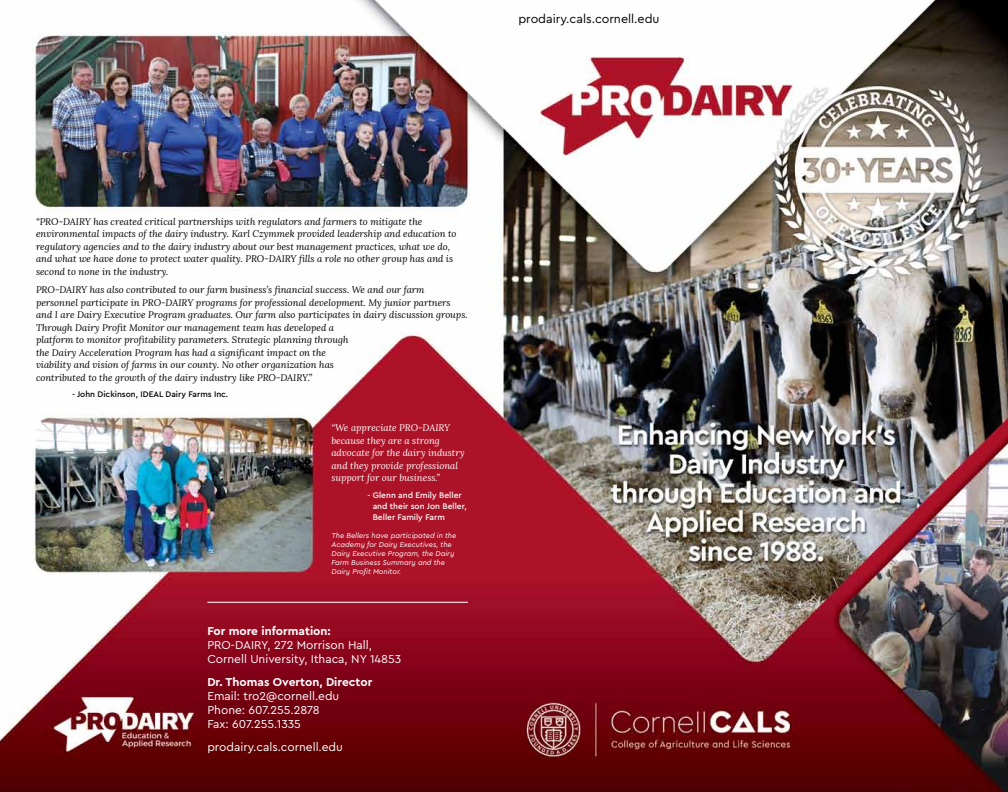
<style>
.page{position:relative;width:1008px;height:792px;background:#fff}
.page>*{position:absolute;margin:0;border:0;box-sizing:border-box;transform-origin:0 0}
.t1{font:12.5px "Cera PRO";color:#000}
.t2{font:12px/14px "Cera PRO";color:#fff}
.t3{font:700 12px "Cera PRO";color:#fff}
.t4{font:italic 9.5px/12.5px "Lora";color:#000}
.t5{font:italic 9.5px/12.5px "Lora";color:#fff}
.t6{font:500 8.5px/11px "Cera PRO";color:#fff}
.t7{font:500 8.5px "Cera PRO";color:#000}
.t8{font:italic 7.5px/9px "Cera PRO";color:#fff}
</style>
<div class="page">
<img style="left:0;top:0;width:1008px;height:792px">
<hr style="left:207px;top:602px;width:261px;height:1px;background:#fff">
<h1 class="t1" style="left:518px;top:10px;width:143px">prodairy.cals.cornell.edu</h1>
<p class="t4" style="left:36px;top:215px;width:422px">“PRO-DAIRY has created critical partnerships with regulators and farmers to mitigate the environmental impacts of the dairy industry. Karl Czymmek provided leadership and education to regulatory agencies and to the dairy industry about our best management practices, what we do, and what we have done to protect water quality. PRO-DAIRY fills a role no other group has and is second to none in the industry.</p>
<p class="t4" style="left:36px;top:284px;width:433px">PRO-DAIRY has also contributed to our farm business’s financial success. We and our farm personnel participate in PRO-DAIRY programs for professional development. My junior partners and I are Dairy Executive Program graduates. Our farm also participates in dairy discussion groups.<br>Through Dairy Profit Monitor our management team has developed a<br>platform to monitor profitability parameters. Strategic planning through<br>the Dairy Acceleration Program has had a significant impact on the<br>viability and vision of farms in our county. No other organization has<br>contributed to the growth of the dairy industry like PRO-DAIRY.”</p>
<p class="t7" style="left:72px;top:389px;width:158px">- John Dickinson, IDEAL Dairy Farms Inc.</p>
<p class="t5" style="left:331px;top:421px;width:135px">“We appreciate PRO-DAIRY because they are a strong advocate for the dairy industry and they provide professional support for our business.”</p>
<p class="t6" style="left:373px;top:489px;width:96px;text-indent:-5px">- Glenn and Emily Beller and their son Jon Beller,<br>Beller Family Farm</p>
<p class="t8" style="left:331px;top:531px;width:126px">The Bellers have participated in the<br>Academy for Dairy Executives, the<br>Dairy Executive Program, the Dairy<br>Farm Business Summary and the<br>Dairy Profit Monitor.</p>
<p class="t3" style="left:207px;top:623px;width:125px">For more information:</p>
<p class="t2" style="left:207px;top:637px;width:195px">PRO-DAIRY, 272 Morrison Hall,<br>Cornell University, Ithaca, NY 14853</p>
<p class="t3" style="left:207px;top:674px;width:167px">Dr. Thomas Overton, Director</p>
<p class="t2" style="left:207px;top:688px;width:134px">Email: tro2@cornell.edu<br>Phone: 607.255.2878<br>Fax: 607.255.1335</p>
<p class="t2" style="left:207px;top:739px;width:137px">prodairy.cals.cornell.edu</p>
</div>
